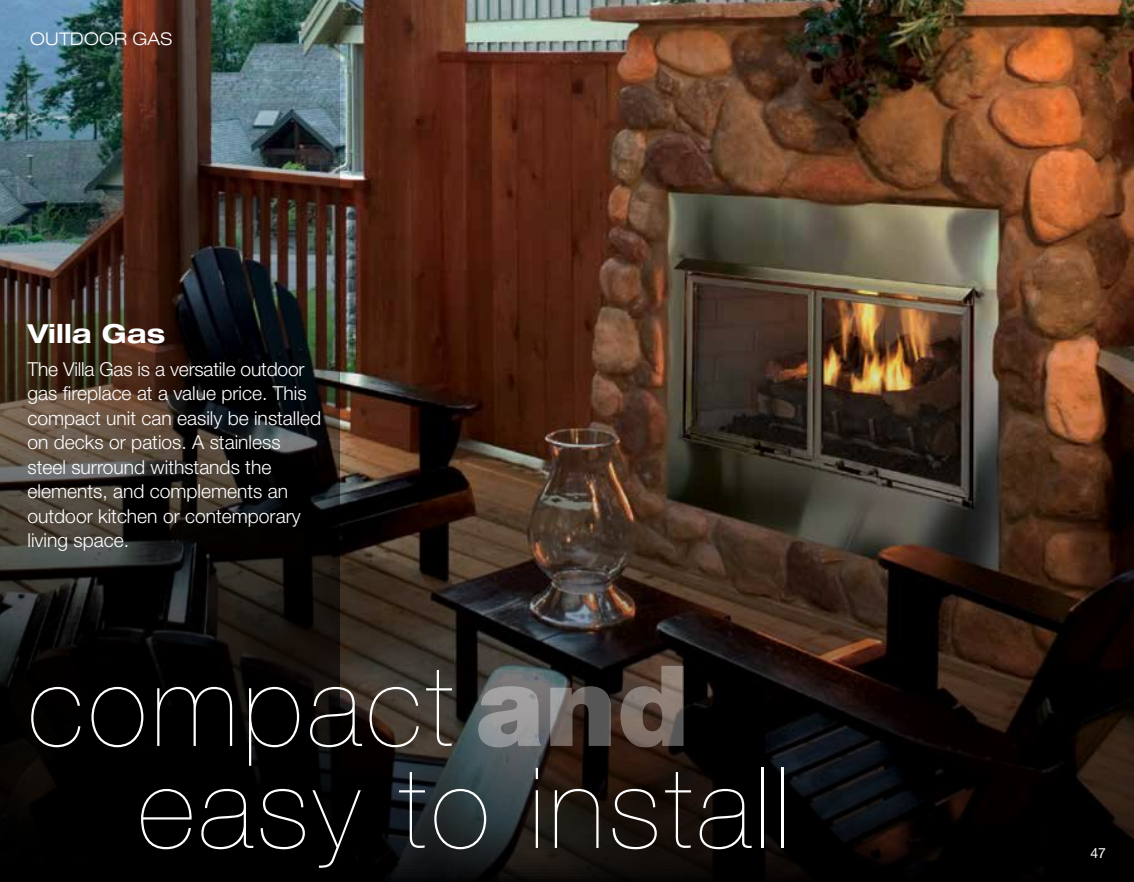
<style>
.page{position:relative;width:1134px;height:882px;background:#fff}
.page>*{position:absolute;margin:0;border:0;box-sizing:border-box;transform-origin:0 0}
.t1{font:200 112.17px/102px "Helvetica Neue";letter-spacing:.04em;color:#fff}
.t2{font:700 expanded 26.25px "Helvetica Neue";letter-spacing:.01em;color:#fff}
.t3{font:300 19.25px/24.5px "Helvetica Neue";color:#fff}
.t4{font:300 expanded 17.5px "Helvetica Neue";letter-spacing:.01em;color:#fff}
.t5{font:14px "Helvetica Neue";color:#fff}
.s1{font-weight:900}
</style>
<div class="page">
<img style="left:339px;top:0;width:795px;height:882px">
<img style="left:0;top:0;width:339px;height:882px">
<p class="t4" style="left:30px;top:28px;width:143px">OUTDOOR GAS</p>
<h2 class="t2" style="left:28px;top:317px;width:139px">Villa Gas</h2>
<p class="t3" style="left:28px;top:356px;width:295px">The Villa Gas is a versatile outdoor gas fireplace at a value price. This compact unit can easily be installed on decks or patios. A stainless steel surround withstands the elements, and complements an outdoor kitchen or contemporary living space.</p>
<h1 class="t1" style="left:138px;top:655px;width:653px;text-indent:-111px">compact <span class="s1">and </span>easy to install</h1>
<p class="t5" style="left:1090px;top:845px;width:17px">47</p>
</div>
